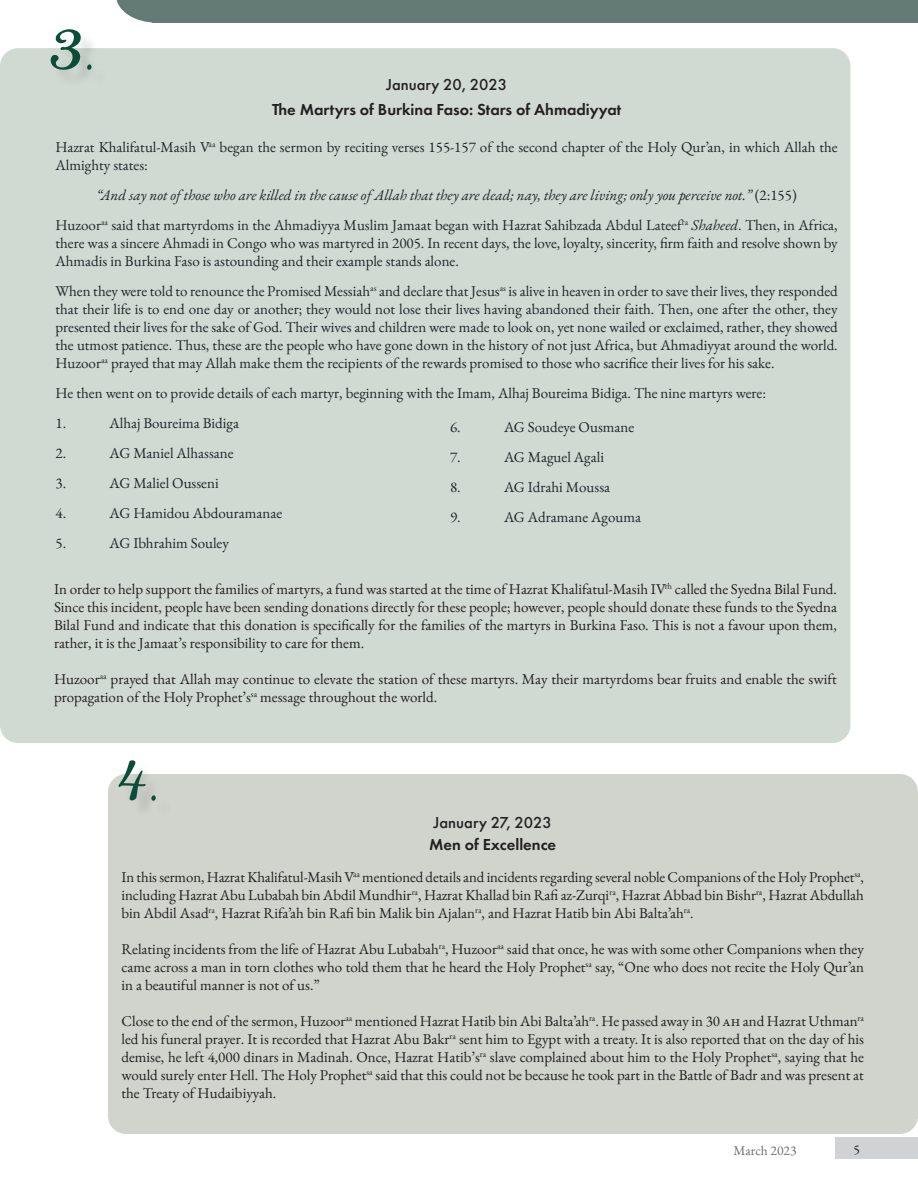
<style>
.page{position:relative;width:918px;height:1188px;background:#fff}
.page>*{position:absolute;margin:0;border:0;box-sizing:border-box;transform-origin:0 0}
.t1{font:63px "Adage Script JF";color:#0b4d39}
.t2{font:600 16.5px "Futura PT";color:#231f20}
.t3{font:500 16.5px "Futura PT";color:#231f20}
.t4{font:15px/18px "EB Garamond";color:#231f20;text-align:justify}
.Default{font:15px/18px "EB Garamond";color:#212529;text-align:justify}
.Default-2{font:italic 15px "EB Garamond";color:#212529}
.t5{font:13.5px "EB Garamond";color:#6c6d70}
.t6{font:13.5px "EB Garamond";color:#231f20}
.s1{font-style:normal}
.s2{font-style:italic}
</style>
<div class="page">
<div style="left:836px;top:1137px;width:82px;height:22px;background:#d1d2d4"></div>
<hr style="left:0;top:0;width:1px;height:309px;background:#0b4d39">
<div style="left:153px;top:0;width:765px;height:23px;background:#647a75"></div>
<svg style="left:116px;top:0;width:37px;height:23px"></svg>
<div style="left:0;top:48px;width:850px;height:695px;background:#d0dad2;border-radius:18px"></div>
<div style="left:108px;top:774px;width:810px;height:360px;background:#d0d4cd;border-radius:18px"></div>
<div style="left:53px;top:32px;width:57px;height:56px;background:#231f20;opacity:.15"></div>
<div style="left:121px;top:763px;width:53px;height:55px;background:#231f20;opacity:.15"></div>
<p class="t1" style="left:49px;top:5px;width:50px">3.</p>
<p class="t3" style="left:386px;top:75px;width:123px">January 20, 2023</p>
<p class="t2" style="left:272px;top:99px;width:351px">The Martyrs of Burkina Faso: Stars of Ahmadiyyat</p>
<p class="Default" style="left:55px;top:138px;width:784px">Hazrat Khalifatul-Masih V<sup>aa</sup> began the sermon by reciting verses 155-157 of the second chapter of the Holy Qur’an, in which Allah the<br>Almighty states:</p>
<p class="Default-2" style="left:97px;top:185px;width:702px">“And say not of those who are killed in the cause of Allah that they are dead; nay, they are living; only you perceive not.” <span class="s1">(2:155)</span></p>
<p class="Default" style="left:55px;top:216px;width:784px">Huzoor<sup>aa</sup> said that martyrdoms in the Ahmadiyya Muslim Jamaat began with Hazrat Sahibzada Abdul Lateef<sup>ra</sup> <span class="s2">Shaheed</span>. Then, in Africa, there was a sincere Ahmadi in Congo who was martyred in 2005. In recent days, the love, loyalty, sincerity, firm faith and resolve shown by Ahmadis in Burkina Faso is astounding and their example stands alone.</p>
<p class="Default" style="left:55px;top:282px;width:784px">When they were told to renounce the Promised Messiah<sup>as</sup> and declare that Jesus<sup>as</sup> is alive in heaven in order to save their lives, they responded that their life is to end one day or another; they would not lose their lives having abandoned their faith. Then, one after the other, they presented their lives for the sake of God. Their wives and children were made to look on, yet none wailed or exclaimed, rather, they showed the utmost patience. Thus, these are the people who have gone down in the history of not just Africa, but Ahmadiyyat around the world.<br>Huzoor<sup>aa</sup> prayed that may Allah make them the recipients of the rewards promised to those who sacrifice their lives for his sake.</p>
<p class="Default" style="left:56px;top:384px;width:712px">He then went on to provide details of each martyr, beginning with the Imam, Alhaj Boureima Bidiga. The nine martyrs were:</p>
<p class="Default" style="left:56px;top:414px;width:12px">1.</p>
<p class="Default" style="left:110px;top:414px;width:131px">Alhaj Boureima Bidiga</p>
<p class="Default" style="left:56px;top:444px;width:12px">2.</p>
<p class="Default" style="left:110px;top:444px;width:126px">AG Maniel Alhassane</p>
<p class="Default" style="left:56px;top:474px;width:12px">3.</p>
<p class="Default" style="left:110px;top:474px;width:111px">AG Maliel Ousseni</p>
<p class="Default" style="left:56px;top:504px;width:12px">4.</p>
<p class="Default" style="left:110px;top:504px;width:174px">AG Hamidou Abdouramanae</p>
<p class="Default" style="left:56px;top:534px;width:12px">5.</p>
<p class="Default" style="left:110px;top:534px;width:121px">AG Ibhrahim Souley</p>
<p class="Default" style="left:450px;top:418px;width:12px">6.</p>
<p class="Default" style="left:504px;top:418px;width:132px">AG Soudeye Ousmane</p>
<p class="Default" style="left:450px;top:448px;width:12px">7.</p>
<p class="Default" style="left:504px;top:448px;width:102px">AG Maguel Agali</p>
<p class="Default" style="left:450px;top:478px;width:12px">8.</p>
<p class="Default" style="left:504px;top:478px;width:108px">AG Idrahi Moussa</p>
<p class="Default" style="left:450px;top:508px;width:12px">9.</p>
<p class="Default" style="left:504px;top:508px;width:139px">AG Adramane Agouma</p>
<p class="t4" style="left:54px;top:580px;width:785px">In order to help support the families of martyrs, a fund was started at the time of Hazrat Khalifatul-Masih IV<sup>rh</sup> called the Syedna Bilal Fund.<br>Since this incident, people have been sending donations directly for these people; however, people should donate these funds to the Syedna Bilal Fund and indicate that this donation is specifically for the families of the martyrs in Burkina Faso. This is not a favour upon them, rather, it is the Jamaat’s responsibility to care for them.</p>
<p class="t4" style="left:54px;top:670px;width:785px">Huzoor<sup>aa</sup> prayed that Allah may continue to elevate the station of these martyrs. May their martyrdoms bear fruits and enable the swift propagation of the Holy Prophet’s<sup>sa</sup> message throughout the world.</p>
<p class="t1" style="left:116px;top:736px;width:46px">4.</p>
<p class="t3" style="left:434px;top:813px;width:120px">January 27, 2023</p>
<p class="t2" style="left:429px;top:834px;width:128px">Men of Excellence</p>
<p class="t4" style="left:122px;top:868px;width:744px">In this sermon, Hazrat Khalifatul-Masih V<sup>aa</sup> mentioned details and incidents regarding several noble Companions of the Holy Prophet<sup>sa</sup>, including Hazrat Abu Lubabah bin Abdil Mundhir<sup>ra</sup>, Hazrat Khallad bin Rafi az-Zurqi<sup>ra</sup>, Hazrat Abbad bin Bishr<sup>ra</sup>, Hazrat Abdullah bin Abdil Asad<sup>ra</sup>, Hazrat Rifa’ah bin Rafi bin Malik bin Ajalan<sup>ra</sup>, and Hazrat Hatib bin Abi Balta’ah<sup>ra</sup>.</p>
<p class="t4" style="left:121px;top:940px;width:744px">Relating incidents from the life of Hazrat Abu Lubabah<sup>ra</sup>, Huzoor<sup>aa</sup> said that once, he was with some other Companions when they came across a man in torn clothes who told them that he heard the Holy Prophet<sup>sa</sup> say, “One who does not recite the Holy Qur’an in a beautiful manner is not of us.”</p>
<p class="t4" style="left:122px;top:1012px;width:744px">Close to the end of the sermon, Huzoor<sup>aa</sup> mentioned Hazrat Hatib bin Abi Balta’ah<sup>ra</sup>. He passed away in 30 ah and Hazrat Uthman<sup>ra </sup>led his funeral prayer. It is recorded that Hazrat Abu Bakr<sup>ra</sup> sent him to Egypt with a treaty. It is also reported that on the day of his demise, he left 4,000 dinars in Madinah. Once, Hazrat Hatib’s<sup>ra</sup> slave complained about him to the Holy Prophet<sup>sa</sup>, saying that he would surely enter Hell. The Holy Prophet<sup>sa</sup> said that this could not be because he took part in the Battle of Badr and was present at the Treaty of Hudaibiyyah.</p>
<p class="t5" style="left:734px;top:1142px;width:64px">March 2023</p>
<p class="t6" style="left:854px;top:1140px;width:8px">5</p>
</div>
